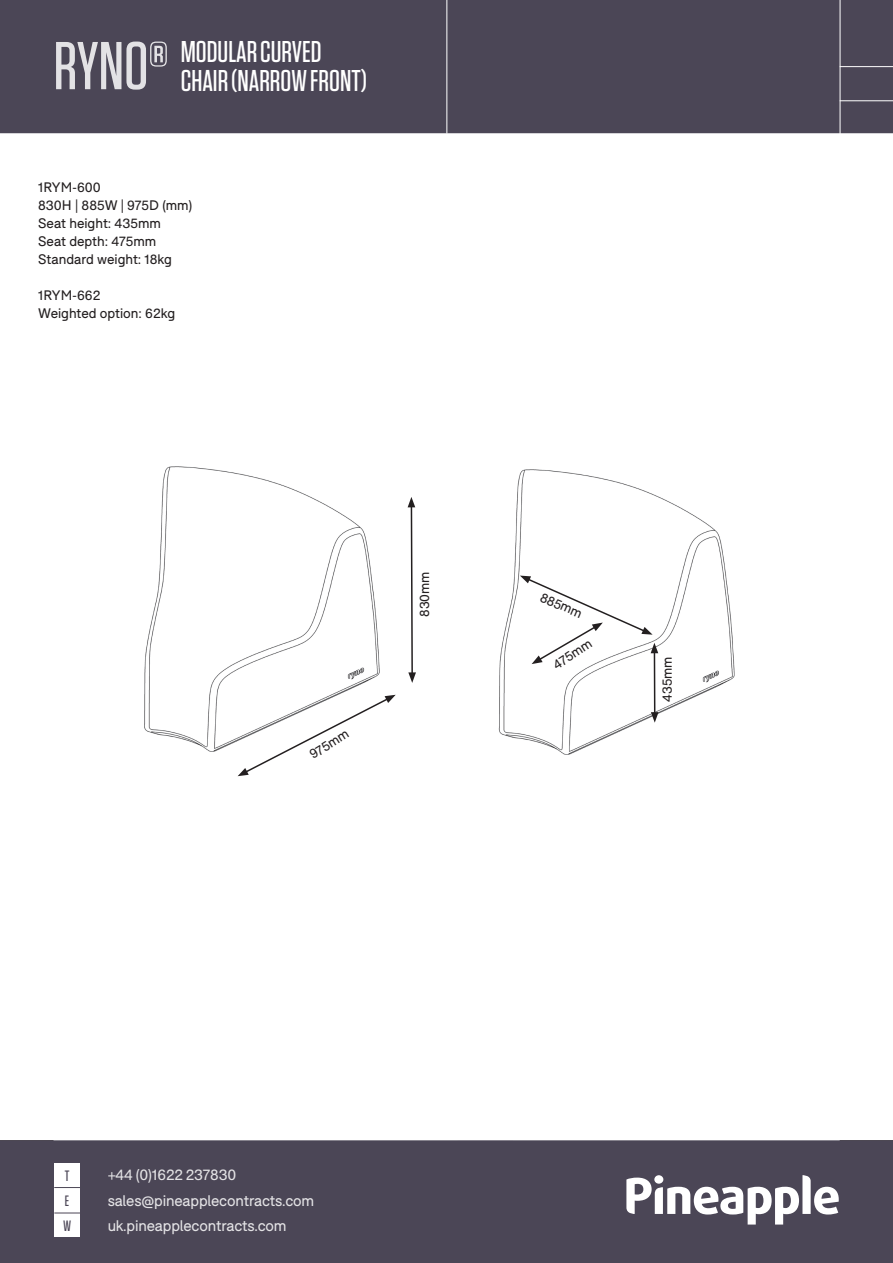
<style>
.page{position:relative;width:893px;height:1263px;background:#fff}
.page>*{position:absolute;margin:0;border:0;box-sizing:border-box;transform-origin:0 0}
.t1{font:500 67.5px "Tungsten";color:#fff}
.body_1_BLACK{font:500 30px "Tungsten";color:#fff}
.t2{font:15px "F37 Bolton";letter-spacing:-.01em;color:#fff}
.t3{font:500 15px "Tungsten";color:#4b4656}
.t4{font:13.5px "F37 Bolton";color:#231f20}
.t5{font:13.2px "F37 Bolton";letter-spacing:-.01em;color:#231f20}
</style>
<div class="page">
<div style="left:1px;top:1px;width:891px;height:131px;background:#4b4656"></div>
<div style="left:0;top:0;width:893px;height:133px;border:2px solid #4b4656"></div>
<div style="left:1px;top:1141px;width:891px;height:121px;background:#4b4656"></div>
<div style="left:0;top:1140px;width:893px;height:123px;border:2px solid #4b4656"></div>
<svg style="left:626px;top:1175px;width:213px;height:49px"></svg>
<div style="left:654px;top:1175px;width:9px;height:9px;background:#fff;border-radius:50%"></div>
<div style="left:54px;top:1162px;width:26px;height:25px;background:#fff"></div>
<div style="left:54px;top:1187px;width:26px;height:25px;background:#fff"></div>
<svg style="left:54px;top:1187px;width:26px;height:1px"></svg>
<hr style="left:840px;top:0;width:1px;height:135px;background:#fff">
<hr style="left:840px;top:66px;width:53px;height:1px;background:#fff">
<hr style="left:840px;top:100px;width:53px;height:1px;background:#fff">
<hr style="left:446px;top:0;width:1px;height:134px;background:#fff">
<div style="left:54px;top:1212px;width:26px;height:25px;background:#fff"></div>
<svg style="left:54px;top:1212px;width:26px;height:1px"></svg>
<img style="left:144px;top:466px;width:264px;height:311px">
<img style="left:498px;top:469px;width:237px;height:286px">
<svg style="left:238px;top:695px;width:158px;height:81px"></svg>
<svg style="left:408px;top:497px;width:8px;height:186px"></svg>
<hr style="left:654px;top:651px;width:1px;height:63px;background:#231f20">
<svg style="left:651px;top:712px;width:7px;height:11px"></svg>
<svg style="left:520px;top:576px;width:138px;height:88px"></svg>
<h1 class="t1" style="left:53px;top:31px;width:116px">RYNO®</h1>
<p class="body_1_BLACK" style="left:181px;top:36px;width:142px">MODULAR CURVED</p>
<p class="body_1_BLACK" style="left:181px;top:64px;width:188px">CHAIR (NARROW FRONT)</p>
<p class="t4" style="left:38px;top:180px;width:64px">1RYM-600</p>
<p class="t4" style="left:38px;top:198px;width:156px">830H | 885W | 975D (mm)</p>
<p class="t4" style="left:38px;top:216px;width:124px">Seat height: 435mm</p>
<p class="t4" style="left:38px;top:234px;width:120px">Seat depth: 475mm</p>
<p class="t4" style="left:38px;top:252px;width:135px">Standard weight: 18kg</p>
<p class="t4" style="left:38px;top:288px;width:64px">1RYM-662</p>
<p class="t4" style="left:38px;top:306px;width:138px">Weighted option: 62kg</p>
<p class="t5" style="left:307px;top:749px;width:45px;rotate:-32deg">975mm</p>
<p class="t5" style="left:417px;top:617px;width:47px;rotate:-90deg">830mm</p>
<p class="t5" style="left:544px;top:589px;width:46px;rotate:23deg">885mm</p>
<p class="t5" style="left:550px;top:659px;width:45px;rotate:-33deg">475mm</p>
<p class="t5" style="left:659px;top:702px;width:46px;rotate:-90deg">435mm</p>
<p class="t3" style="left:65px;top:1168px;width:6px">T</p>
<p class="t2" style="left:107px;top:1166px;width:130px">+44 (0)1622 237830</p>
<p class="t3" style="left:65px;top:1193px;width:6px">E</p>
<p class="t2" style="left:107px;top:1191px;width:208px">sales@pineapplecontracts.com</p>
<p class="t3" style="left:63px;top:1218px;width:10px">W</p>
<p class="t2" style="left:107px;top:1217px;width:181px">uk.pineapplecontracts.com</p>
</div>
